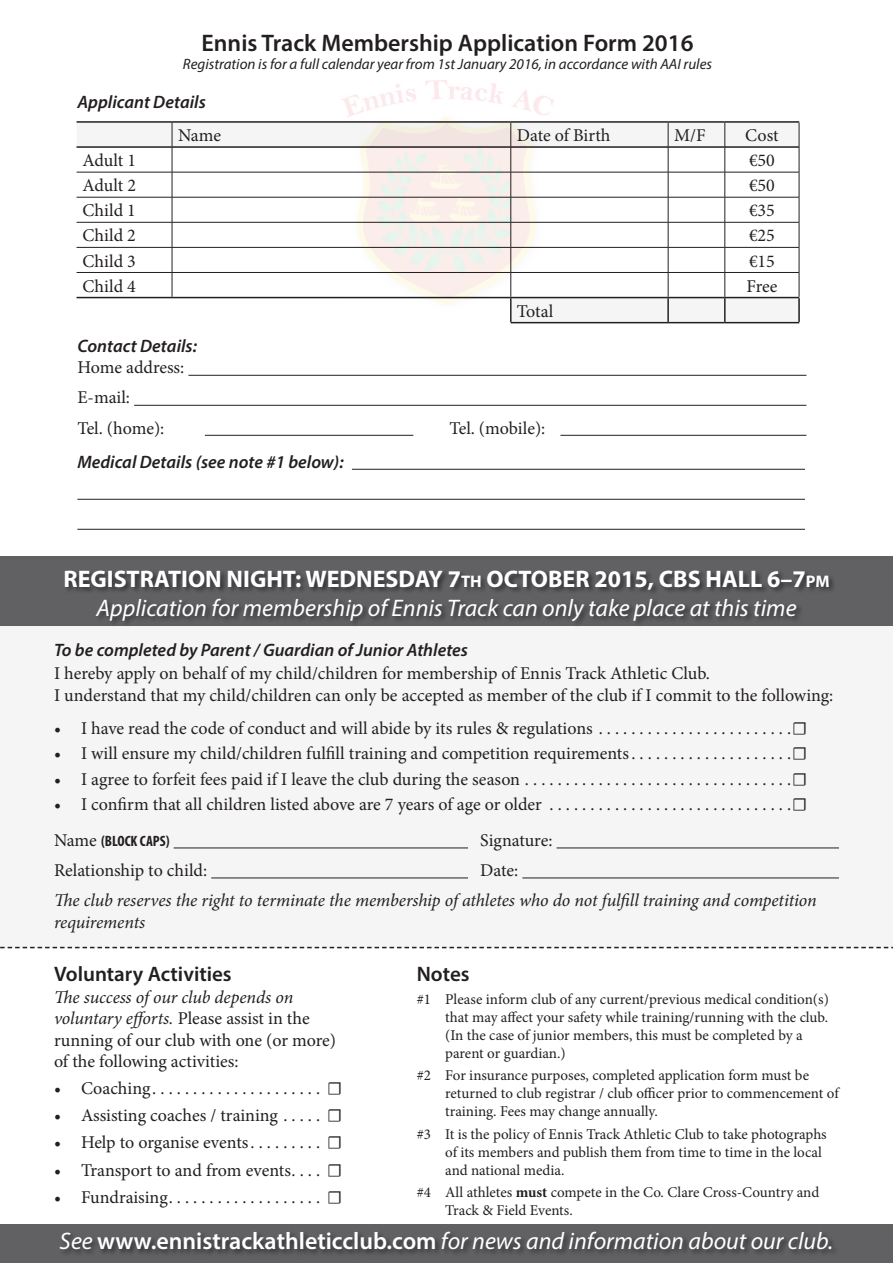
<style>
.page{position:relative;width:893px;height:1263px;background:#fff}
.page>*{position:absolute;margin:0;border:0;box-sizing:border-box;transform-origin:0 0}
.t1{font:italic 24px/28.8px "Myriad Pro";color:#fff;text-align:center}
.t2{font:600 24px "Myriad Pro";color:#231f20}
.t3{font:600 21px "Myriad Pro";color:#231f20}
.t4{font:18px/21.6px "Minion Pro";color:#231f20}
.t5{font:italic 600 18px "Myriad Pro";color:#231f20}
.t6{font:italic 18px/21.6px "Minion Pro";letter-spacing:-.01em;color:#231f20}
.t7{font:15px/18px "Minion Pro";color:#231f20}
.t8{font:italic 15px "Myriad Pro";color:#231f20}
.t9{font:700 condensed 15px "Myriad Pro";color:#231f20}
.s1{font-weight:700;font-style:normal}
.s2{font-weight:700;font-style:normal;font-size:16.8px}
.s3{font-family:"Minion Pro";font-weight:400;font-stretch:normal;font-size:18px}
.s4{font-style:italic}
.s5{font-weight:700}
.s6{font-weight:600;font-style:normal}
</style>
<div class="page">
<div style="left:0;top:625px;width:893px;height:324px;background:#f5f5f6"></div>
<div style="left:0;top:556px;width:893px;height:69px;background:#616164"></div>
<hr style="left:352px;top:469px;width:453px;height:1px;background:#231f20">
<hr style="left:77px;top:499px;width:728px;height:1px;background:#231f20">
<hr style="left:77px;top:529px;width:728px;height:1px;background:#231f20">
<hr style="left:77px;top:121px;width:95px;height:2px;background:#231f20">
<hr style="left:172px;top:121px;width:339px;height:2px;background:#231f20">
<hr style="left:511px;top:121px;width:157px;height:2px;background:#231f20">
<hr style="left:668px;top:121px;width:57px;height:2px;background:#231f20">
<hr style="left:725px;top:121px;width:74px;height:2px;background:#231f20">
<svg style="left:77px;top:122px;width:723px;height:201px"></svg>
<hr style="left:77px;top:297px;width:95px;height:1px;background:#231f20">
<hr style="left:172px;top:297px;width:339px;height:1px;background:#231f20">
<hr style="left:511px;top:297px;width:157px;height:1px;background:#231f20">
<hr style="left:668px;top:297px;width:57px;height:1px;background:#231f20">
<hr style="left:725px;top:297px;width:74px;height:1px;background:#231f20">
<hr style="left:188px;top:375px;width:618px;height:1px;background:#231f20">
<hr style="left:134px;top:405px;width:672px;height:1px;background:#231f20">
<hr style="left:205px;top:435px;width:208px;height:1px;background:#231f20">
<hr style="left:560px;top:435px;width:246px;height:1px;background:#231f20">
<img style="left:342px;top:80px;width:211px;height:235px">
<hr style="left:174px;top:847px;width:294px;height:1px;background:#231f20">
<hr style="left:557px;top:847px;width:282px;height:1px;background:#231f20">
<hr style="left:211px;top:877px;width:257px;height:1px;background:#231f20">
<hr style="left:522px;top:877px;width:317px;height:1px;background:#231f20">
<div style="left:64px;top:569px;width:772px;height:59px;background:#231f20;opacity:.75"></div>
<div style="left:0;top:1225px;width:893px;height:38px;background:#616164"></div>
<div style="left:59px;top:1230px;width:780px;height:26px;background:#231f20;opacity:.75"></div>
<h1 class="t2" style="left:202px;top:27px;width:493px">Ennis Track Membership Application Form 2016</h1>
<p class="t8" style="left:183px;top:54px;width:531px">Registration is for a full calendar year from 1st January 2016, in accordance with AAI rules</p>
<p class="t5" style="left:77px;top:91px;width:130px">Applicant Details</p>
<p class="t4" style="left:178px;top:125px;width:44px">Name</p>
<p class="t4" style="left:517px;top:125px;width:95px">Date of Birth</p>
<p class="t4" style="left:674px;top:125px;width:33px">M/F</p>
<p class="t4" style="left:745px;top:125px;width:35px">Cost</p>
<p class="t4" style="left:83px;top:150px;width:55px">Adult 1</p>
<p class="t4" style="left:749px;top:150px;width:27px">€50</p>
<p class="t4" style="left:83px;top:175px;width:55px">Adult 2</p>
<p class="t4" style="left:749px;top:175px;width:27px">€50</p>
<p class="t4" style="left:83px;top:200px;width:55px">Child 1</p>
<p class="t4" style="left:749px;top:200px;width:27px">€35</p>
<p class="t4" style="left:83px;top:225px;width:55px">Child 2</p>
<p class="t4" style="left:749px;top:225px;width:27px">€25</p>
<p class="t4" style="left:83px;top:250px;width:55px">Child 3</p>
<p class="t4" style="left:749px;top:250px;width:27px">€15</p>
<p class="t4" style="left:83px;top:275px;width:55px">Child 4</p>
<p class="t4" style="left:746px;top:275px;width:33px">Free</p>
<p class="t4" style="left:517px;top:300px;width:38px">Total</p>
<p class="t5" style="left:77px;top:334px;width:121px">Contact Details:</p>
<p class="t4" style="left:77px;top:353px;width:108px;line-height:30px">Home address:<br>E-mail:<br>Tel. (home):</p>
<p class="t5" style="left:77px;top:450px;width:268px">Medical Details (see note #1 below):</p>
<p class="t4" style="left:449px;top:417px;width:97px">Tel. (mobile):</p>
<h1 class="t1" style="left:63px;top:564px;width:768px"><span class="s1">REGISTRATION NIGHT: WEDNESDAY 7</span><span class="s2">th</span> <span class="s1">OCTOBER 2015, CBS HALL 6–7</span><span class="s2">pm<br></span>Application for membership of Ennis Track can only take place at this time</h1>
<p class="t5" style="left:54px;top:638px;width:415px">To be completed by Parent / Guardian of Junior Athletes</p>
<p class="t4" style="left:54px;top:662px;width:781px">I hereby apply on behalf of my child/children for membership of Ennis Track Athletic Club.<br>I understand that my child/children can only be accepted as member of the club if I commit to the following:</p>
<p class="t4" style="left:54px;top:717px;width:755px">• I have read the code of conduct and will abide by its rules &amp; regulations . . . . . . . . . . . . . . . . . . . . . . . ☐</p>
<p class="t4" style="left:54px;top:743px;width:755px">• I will ensure my child/children fulfill training and competition requirements . . . . . . . . . . . . . . . . . . . ☐</p>
<p class="t4" style="left:54px;top:768px;width:755px">• I agree to forfeit fees paid if I leave the club during the season . . . . . . . . . . . . . . . . . . . . . . . . . . . . . . . . ☐</p>
<p class="t4" style="left:54px;top:794px;width:755px">• I confirm that all children listed above are 7 years of age or older . . . . . . . . . . . . . . . . . . . . . . . . . . . . . ☐</p>
<p class="t9" style="left:54px;top:832px;width:117px"><span class="s3">Name</span> (BLOCK CAPS)</p>
<p class="t4" style="left:480px;top:830px;width:74px">Signature:</p>
<p class="t4" style="left:54px;top:860px;width:155px">Relationship to child:</p>
<p class="t4" style="left:480px;top:860px;width:40px">Date:</p>
<p class="t6" style="left:54px;top:889px;width:764px">The club reserves the right to terminate the membership of athletes who do not fulfill training and competition requirements</p>
<p class="t3" style="left:54px;top:961px;width:179px">Voluntary Activities</p>
<p class="t4" style="left:54px;top:986px;width:284px"><span class="s4">The success of our club depends on voluntary efforts.</span> Please assist in the running of our club with one (or more) of the following activities:</p>
<p class="t4" style="left:54px;top:1078px;width:290px">• Coaching . . . . . . . . . . . . . . . . . . . . . ☐</p>
<p class="t4" style="left:54px;top:1105px;width:290px">• Assisting coaches / training . . . . . ☐</p>
<p class="t4" style="left:54px;top:1132px;width:290px">• Help to organise events . . . . . . . . . ☐</p>
<p class="t4" style="left:54px;top:1159px;width:290px">• Transport to and from events . . . . ☐</p>
<p class="t4" style="left:54px;top:1186px;width:290px">• Fundraising . . . . . . . . . . . . . . . . . . . ☐</p>
<p class="t3" style="left:417px;top:961px;width:54px">Notes</p>
<p class="t7" style="left:445px;top:990px;width:385px;text-indent:-28px">#1 Please inform club of any current/previous medical condition(s) that may affect your safety while training/running with the club. (In the case of junior members, this must be completed by a parent or guardian.)</p>
<p class="t7" style="left:445px;top:1066px;width:395px;text-indent:-28px">#2 For insurance purposes, completed application form must be returned to club registrar / club officer prior to commencement of training. Fees may change annually.</p>
<p class="t7" style="left:445px;top:1125px;width:383px;text-indent:-28px">#3 It is the policy of Ennis Track Athletic Club to take photographs of its members and publish them from time to time in the local and national media.</p>
<p class="t7" style="left:445px;top:1183px;width:375px;text-indent:-28px">#4 All athletes <span class="s5">must</span> compete in the Co. Clare Cross-Country and<br>Track &amp; Field Events.</p>
<h1 class="t1" style="left:60px;top:1226px;width:775px">See <span class="s6">www.ennistrackathleticclub.com</span> for news and information about our club.</h1>
</div>
